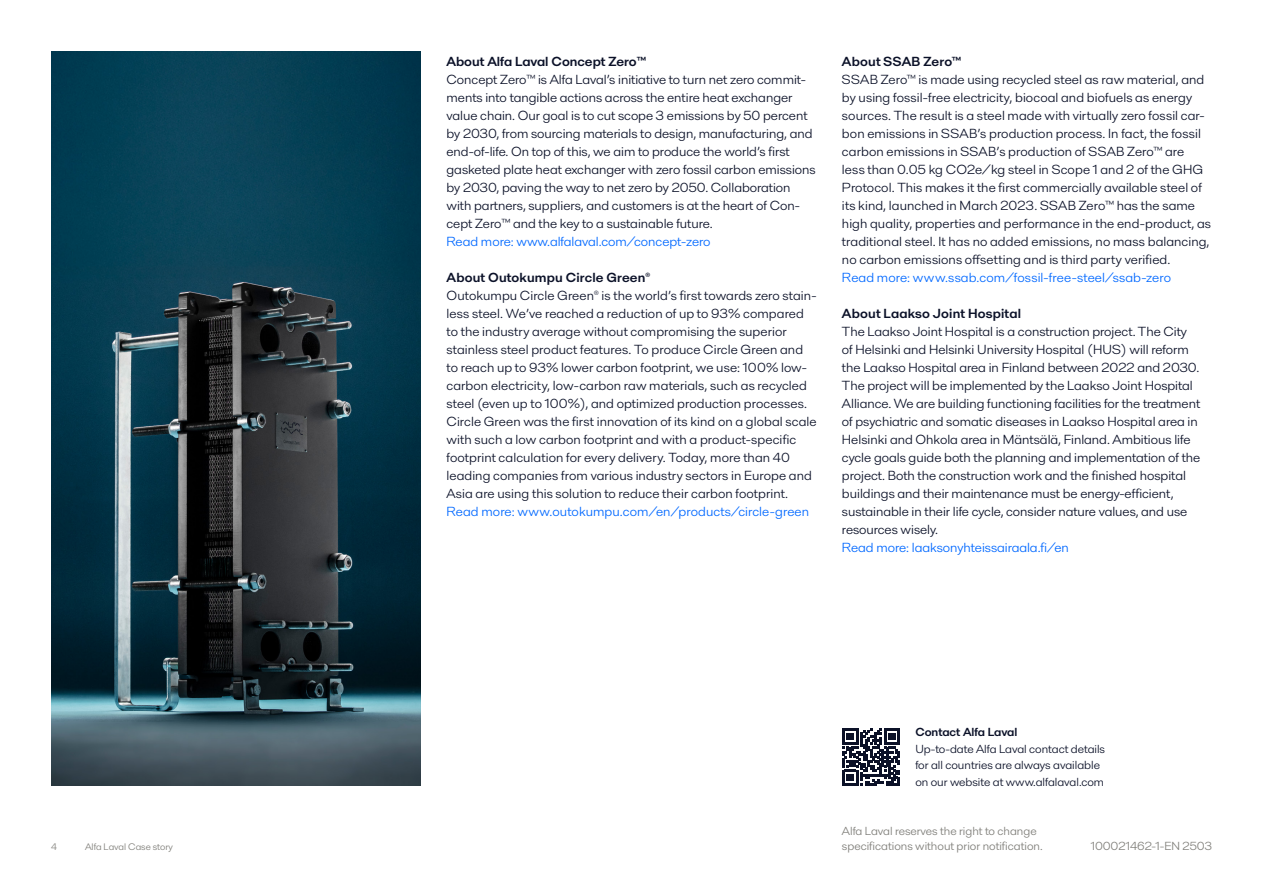
<style>
.page{position:relative;width:1263px;height:893px;background:#fff}
.page>*{position:absolute;margin:0;border:0;box-sizing:border-box;transform-origin:0 0}
.Body_copy_9_12{font:13.5px/18px "Alfa Laval";color:#0b1128}
.Body_sub_heading_9_12{font:13.5px/18px "Alfa Laval";letter-spacing:.005em;color:#0b1128}
.Body_sub_heading_9_12-2{font:700 13.5px "Alfa Laval";letter-spacing:.01em;color:#0b1128}
.Contact_8_11{font:12px/16.5px "Alfa Laval";color:#0b1128}
.Litterature_code_and_Disclaimer_8_10{font:12px "Alfa Laval";color:#7f7e79}
.Contact_8_11-2{font:700 12px "Alfa Laval";color:#0b1128}
.t1{font:9.75px "Alfa Laval";color:#7f7e79}
.s1{color:#0068ff}
</style>
<div class="page">
<svg style="left:842px;top:728px;width:58px;height:58px"></svg>
<img style="left:52px;top:52px;width:368px;height:733px">
<p class="Body_sub_heading_9_12-2" style="left:446px;top:51px;width:201px">About Alfa Laval Concept Zero™</p>
<p class="Body_copy_9_12" style="left:446px;top:69px;width:371px">Concept Zero™ is Alfa Laval’s initiative to turn net zero commit&shy;ments into tangible actions across the entire heat exchanger value chain. Our goal is to cut scope 3 emissions by 50 percent by 2030, from sourcing materials to design, manufacturing, and end-of-life. On top of this, we aim to produce the world’s first gasketed plate heat exchanger with zero fossil carbon emissions by 2030, paving the way to net zero by 2050. Collaboration with partners, suppliers, and customers is at the heart of Con&shy;cept Zero™ and the key to a sustainable future.<br><span class="s1">Read more: www.alfalaval.com/concept-zero</span></p>
<p class="Body_sub_heading_9_12-2" style="left:446px;top:267px;width:206px">About Outokumpu Circle Green®</p>
<p class="Body_copy_9_12" style="left:446px;top:285px;width:371px">Outokumpu Circle Green® is the world’s first towards zero stain&shy;less steel. We’ve reached a reduction of up to 93% compared to the industry average without compromising the superior stainless steel product features. To produce Circle Green and to reach up to 93% lower carbon footprint, we use: 100% low&shy;carbon electricity, low-carbon raw materials, such as recycled steel (even up to 100%), and optimized production processes.<br>Circle Green was the first innovation of its kind on a global scale with such a low carbon footprint and with a product-specific footprint calculation for every delivery. Today, more than 40 leading companies from various industry sectors in Europe and Asia are using this solution to reduce their carbon footprint.<br><span class="s1">Read more: www.outokumpu.com/en/products/circle-green</span></p>
<p class="Body_sub_heading_9_12-2" style="left:842px;top:51px;width:121px">About SSAB Zero™</p>
<p class="Body_sub_heading_9_12" style="left:842px;top:69px;width:371px">SSAB Zero™ is made using recycled steel as raw material, and by using fossil-free electricity, biocoal and biofuels as energy sources. The result is a steel made with virtually zero fossil car&shy;bon emissions in SSAB’s production process. In fact, the fossil carbon emissions in SSAB’s production of SSAB Zero™ are<br>less than 0.05 kg CO2e/kg steel in Scope 1 and 2 of the GHG Protocol. This makes it the first commercially available steel of its kind, launched in March 2023. SSAB Zero™ has the same high quality, properties and performance in the end-product, as traditional steel. It has no added emissions, no mass balancing, no carbon emissions offsetting and is third party verified.<br><span class="s1">Read more: www.ssab.com/fossil-free-steel/ssab-zero</span></p>
<p class="Body_sub_heading_9_12-2" style="left:842px;top:303px;width:180px">About Laakso Joint Hospital</p>
<p class="Body_copy_9_12" style="left:842px;top:321px;width:360px">The Laakso Joint Hospital is a construction project. The City of Helsinki and Helsinki University Hospital (HUS) will reform the Laakso Hospital area in Finland between 2022 and 2030.<br>The project will be implemented by the Laakso Joint Hospital Alliance. We are building functioning facilities for the treatment of psychiatric and somatic diseases in Laakso Hospital area in Helsinki and Ohkola area in Mäntsälä, Finland. Ambitious life cycle goals guide both the planning and implementation of the project. Both the construction work and the finished hospital buildings and their maintenance must be energy-efficient, sustainable in their life cycle, consider nature values, and use resources wisely.<br><span class="s1">Read more: laaksonyhteissairaala.fi/en</span></p>
<p class="Contact_8_11-2" style="left:915px;top:723px;width:104px">Contact Alfa Laval</p>
<p class="Contact_8_11" style="left:915px;top:740px;width:191px">Up-to-date Alfa Laval contact details for all countries are always available on our website at www.alfalaval.com</p>
<p class="Litterature_code_and_Disclaimer_8_10" style="left:842px;top:823px;width:196px">Alfa Laval reserves the right to change</p>
<p class="t1" style="left:51px;top:840px;width:7px">4</p>
<p class="t1" style="left:85px;top:840px;width:89px">Alfa Laval Case story</p>
<p class="Litterature_code_and_Disclaimer_8_10" style="left:842px;top:838px;width:202px">specifications without prior notification.</p>
<p class="Litterature_code_and_Disclaimer_8_10" style="left:1091px;top:838px;width:123px">100021462-1-EN 2503</p>
</div>
